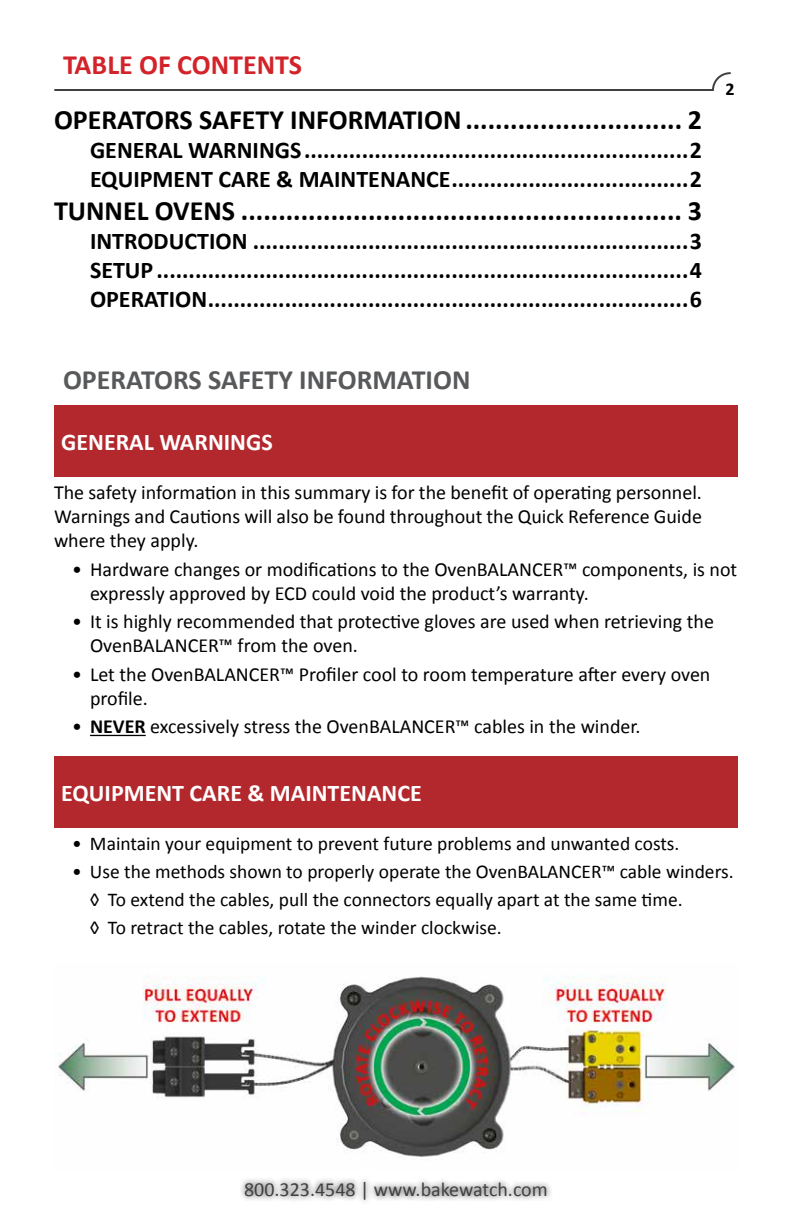
<style>
.page{position:relative;width:792px;height:1224px;background:#fff}
.page>*{position:absolute;margin:0;border:0;box-sizing:border-box;transform-origin:0 0}
.t1{font:700 28px "Calibri";color:#000}
.t2{font:700 28px "Calibri";color:#58595b}
.t3{font:700 28px "Calibri";color:#d2232a}
.t4{font:700 24px/28.8px "Calibri";color:#000}
.t5{font:700 24px "Calibri";color:#fff}
.t6{font:20px/24px "Calibri";color:#000}
.t7{font:20px "Calibri";color:#414042}
.t8{font:19.6px/28px "Calibri";color:#000}
.t9{font:700 18px "Calibri";color:#000}
.s1{font-weight:700}
</style>
<div class="page">
<hr style="left:55px;top:89px;width:658px;height:2px;background:#414042">
<svg style="left:712px;top:72px;width:19px;height:19px"></svg>
<img style="left:58px;top:975px;width:677px;height:182px">
<div style="left:239px;top:1175px;width:314px;height:31px;background:#000;opacity:.75"></div>
<div style="left:54px;top:405px;width:684px;height:72px;background:#b3282d"></div>
<hr style="left:90px;top:735px;width:56px;height:1px;background:#000">
<div style="left:54px;top:756px;width:684px;height:72px;background:#b3282d"></div>
<h1 class="t3" style="left:63px;top:46px;width:241px">TABLE OF CONTENTS</h1>
<h1 class="t1" style="left:54px;top:102px;width:650px">OPERATORS SAFETY INFORMATION............................. 2</h1>
<p class="t4" style="left:90px;top:135px;width:614px">GENERAL WARNINGS............................................................2<br>EQUIPMENT CARE &amp; MAINTENANCE.....................................2</p>
<h1 class="t1" style="left:54px;top:193px;width:650px">TUNNEL OVENS ........................................................... 3</h1>
<p class="t4" style="left:90px;top:227px;width:614px;text-align:justify">INTRODUCTION ....................................................................3<br>SETUP...................................................................................4<br>OPERATION...........................................................................6</p>
<p class="t9" style="left:725px;top:77px;width:11px">2</p>
<h1 class="t2" style="left:63px;top:361px;width:409px">OPERATORS SAFETY INFORMATION</h1>
<p class="t5" style="left:61px;top:427px;width:213px">GENERAL WARNINGS</p>
<p class="t6" style="left:54px;top:481px;width:649px;text-align:justify">The safety information in this summary is for the benefit of operating personnel.<br>Warnings and Cautions will also be found throughout the Quick Reference Guide where they apply.</p>
<p class="t6" style="left:90px;top:557px;width:649px;text-indent:-18px">• Hardware changes or modifications to the OvenBALANCER™ components, is not expressly approved by ECD could void the product’s warranty.</p>
<p class="t6" style="left:90px;top:610px;width:625px;text-indent:-18px">• It is highly recommended that protective gloves are used when retrieving the<br>OvenBALANCER™ from the oven.</p>
<p class="t6" style="left:90px;top:662px;width:622px;text-indent:-18px">• Let the OvenBALANCER™ Profiler cool to room temperature after every oven profile.</p>
<p class="t6" style="left:72px;top:715px;width:570px">• <span class="s1">NEVER</span> excessively stress the OvenBALANCER™ cables in the winder.</p>
<p class="t5" style="left:61px;top:778px;width:362px">EQUIPMENT CARE &amp; MAINTENANCE</p>
<p class="t8" style="left:72px;top:829px;width:609px">• Maintain your equipment to prevent future problems and unwanted costs.</p>
<p class="t8" style="left:90px;top:857px;width:645px;text-indent:-18px">• Use the methods shown to properly operate the OvenBALANCER™ cable winders. ◊ To extend the cables, pull the connectors equally apart at the same time.<br>◊ To retract the cables, rotate the winder clockwise.</p>
<p class="t7" style="left:244px;top:1176px;width:305px">800.323.4548 | www.bakewatch.com</p>
</div>
